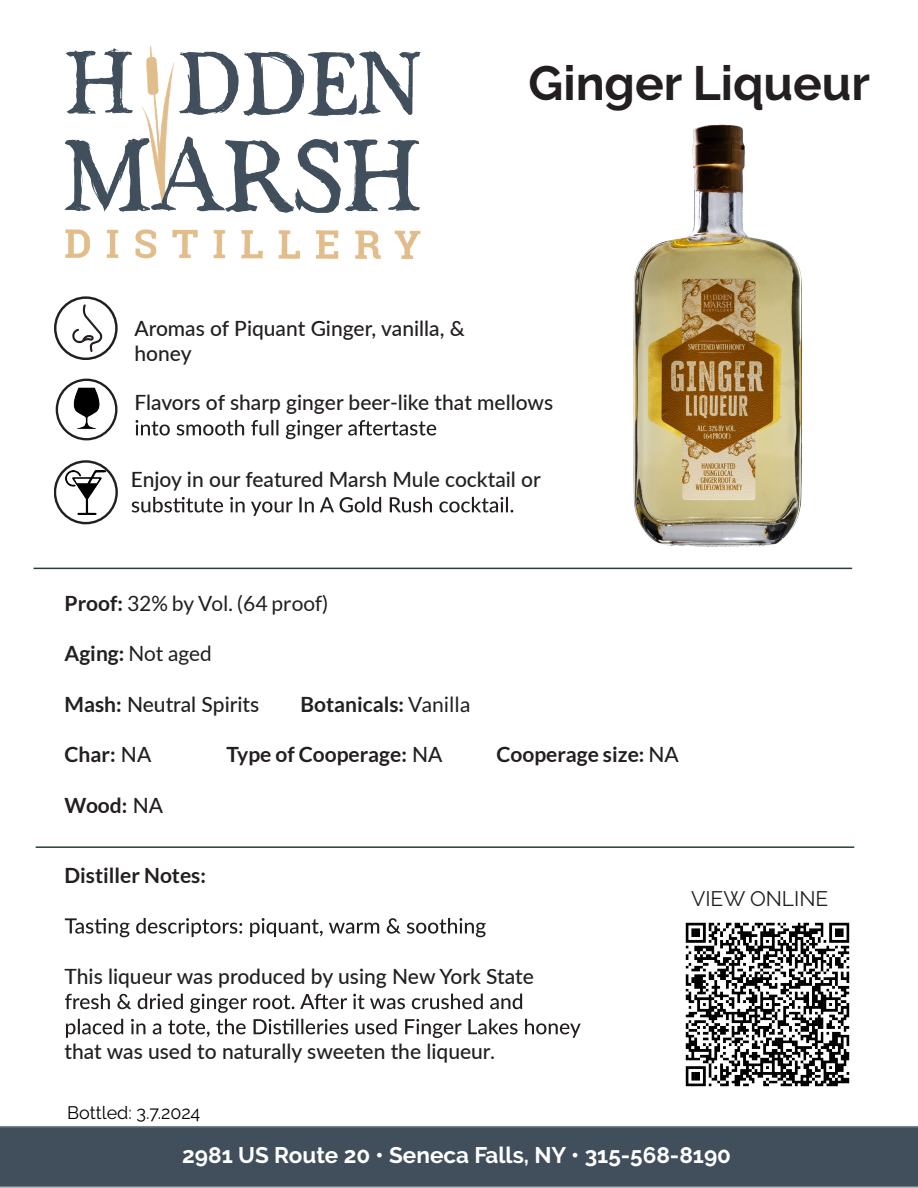
<style>
.page{position:relative;width:918px;height:1188px;background:#fff}
.page>*{position:absolute;margin:0;border:0;box-sizing:border-box;transform-origin:0 0}
.t1{font:700 48px "Raleway";color:#231f20}
.t2{font:700 22.5px "Raleway";color:#fff}
.t3{font:500 21px/25.2px "Lato";color:#231f20}
.t4{font:700 21px "Lato";color:#231f20}
.t5{font:21px "Lato";color:#231f20}
.t6{font:21px "Raleway";color:#231f20}
.t7{font:18px "Raleway";color:#000}
.s1{font-weight:700}
.s2{font-weight:400}
.s3{font-weight:500}
</style>
<div class="page">
<div style="left:0;top:1126px;width:918px;height:62px;background:#414f5c"></div>
<svg style="left:72px;top:304px;width:31px;height:48px"></svg>
<div style="left:54px;top:296px;width:64px;height:64px;border:2px solid #231f20;border-radius:50%"></div>
<div style="left:56px;top:379px;width:62px;height:61px;border:2px solid #231f20;border-radius:50%"></div>
<div style="left:54px;top:460px;width:64px;height:64px;border:2px solid #231f20;border-radius:50%"></div>
<svg style="left:136px;top:420px;width:300px;height:19px"></svg>
<svg style="left:132px;top:497px;width:381px;height:19px"></svg>
<hr style="left:34px;top:568px;width:818px;height:1px;background:#274230">
<hr style="left:36px;top:846px;width:818px;height:2px;background:#274230">
<svg style="left:65px;top:918px;width:421px;height:19px"></svg>
<svg style="left:65px;top:994px;width:457px;height:19px"></svg>
<svg style="left:66px;top:1019px;width:515px;height:19px"></svg>
<img style="left:66px;top:470px;width:40px;height:44px">
<img style="left:65px;top:386px;width:44px;height:44px">
<img style="left:582px;top:124px;width:270px;height:446px">
<img style="left:65px;top:45px;width:355px;height:214px">
<img style="left:685px;top:922px;width:165px;height:165px">
<h1 class="t1" style="left:529px;top:55px;width:343px">Ginger Liqueur</h1>
<p class="t3" style="left:134px;top:315px;width:332px">Aromas of Piquant Ginger, vanilla, &amp; honey</p>
<p class="t3" style="left:134px;top:389px;width:420px">Flavors of sharp ginger beer-like that mellows</p>
<p class="t3" style="left:131px;top:466px;width:411px">Enjoy in our featured Marsh Mule cocktail or</p>
<p class="t5" style="left:65px;top:592px;width:265px"><span class="s1">Proof:</span> 32% by Vol. (64 proof)</p>
<p class="t5" style="left:65px;top:642px;width:149px"><span class="s1">Aging:</span> Not aged</p>
<p class="t3" style="left:65px;top:691px;width:196px"><span class="s1">Mash:</span> Neutral Spirits</p>
<p class="t4" style="left:300px;top:692px;width:172px">Botanicals: <span class="s2">Vanilla</span></p>
<p class="t4" style="left:65px;top:742px;width:88px">Char: <span class="s3">NA</span></p>
<p class="t4" style="left:227px;top:742px;width:217px">Type of Cooperage: <span class="s3">NA</span></p>
<p class="t4" style="left:496px;top:742px;width:184px">Cooperage size: <span class="s3">NA</span></p>
<p class="t4" style="left:65px;top:793px;width:100px">Wood: <span class="s3">NA</span></p>
<p class="t4" style="left:65px;top:863px;width:143px">Distiller Notes:</p>
<p class="t3" style="left:65px;top:963px;width:471px">This liqueur was produced by using New York State</p>
<p class="t3" style="left:65px;top:1038px;width:432px">that was used to naturally sweeten the liqueur.</p>
<p class="t6" style="left:691px;top:886px;width:139px">VIEW ONLINE</p>
<p class="t7" style="left:67px;top:1103px;width:135px">Bottled: 3.7.2024</p>
<p class="t2" style="left:182px;top:1142px;width:550px">2981 US Route 20 • Seneca Falls, NY • 315-568-8190</p>
</div>
